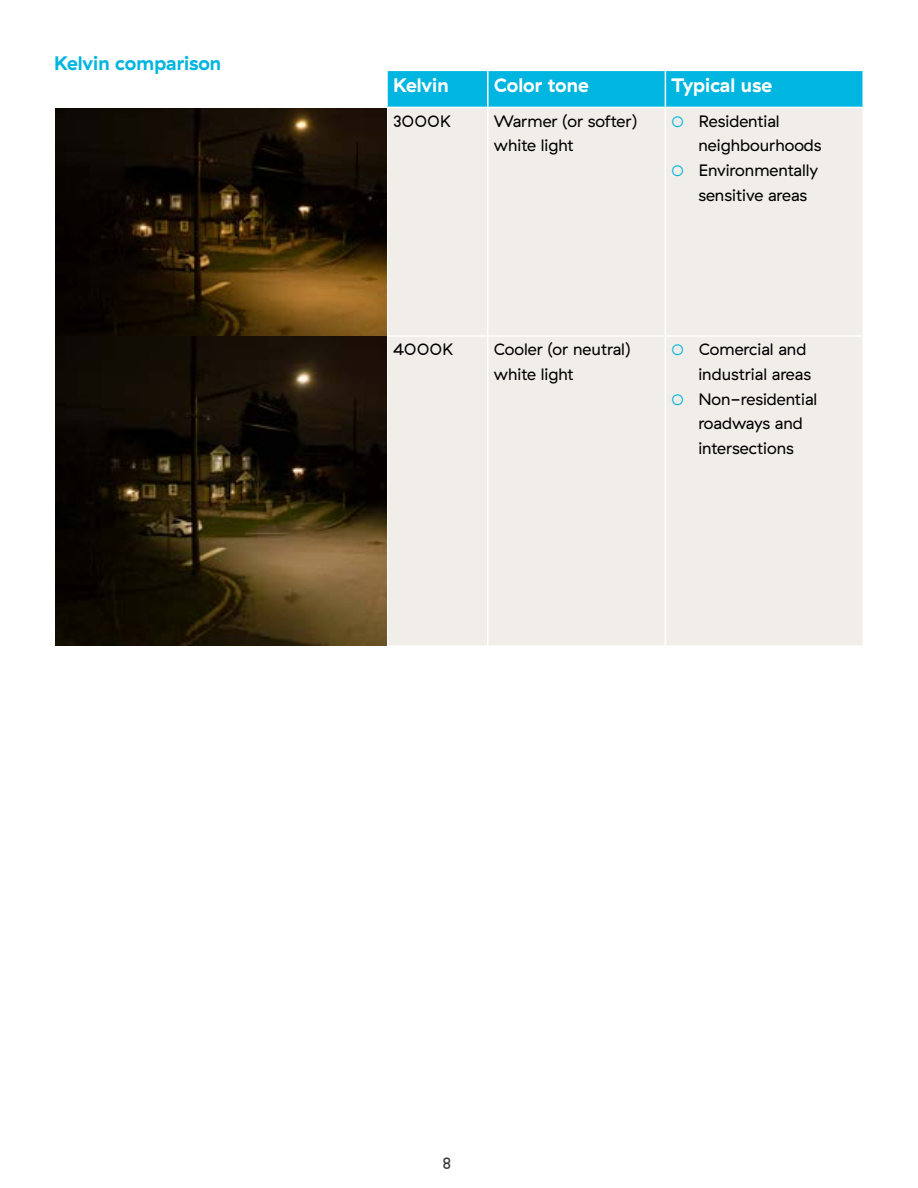
<style>
.page{position:relative;width:918px;height:1188px;background:#fff}
.page>*{position:absolute;margin:0;border:0;box-sizing:border-box;transform-origin:0 0}
.t1{font:700 19.5px "GT Haptik";color:#fff}
.t2{font:700 19.5px "GT Haptik";color:#00b5df}
.t3{font:16.5px/24.8px "GT Haptik";color:#000}
.t4{font:16.5px "GT Haptik";color:#3e3935}
.s1{font-size:15px;color:#00b5df}
</style>
<div class="page">
<div style="left:388px;top:71px;width:474px;height:36px;background:#00b5df"></div>
<div style="left:388px;top:108px;width:474px;height:537px;background:#f1ede9"></div>
<hr style="left:487px;top:71px;width:2px;height:36px;background:#fff">
<hr style="left:665px;top:71px;width:1px;height:36px;background:#fff">
<hr style="left:487px;top:108px;width:2px;height:227px;background:#fff">
<hr style="left:665px;top:108px;width:1px;height:227px;background:#fff">
<hr style="left:387px;top:335px;width:101px;height:2px;background:#fff">
<hr style="left:488px;top:335px;width:177px;height:2px;background:#fff">
<hr style="left:487px;top:337px;width:2px;height:308px;background:#fff">
<hr style="left:665px;top:335px;width:199px;height:2px;background:#fff">
<hr style="left:665px;top:337px;width:1px;height:308px;background:#fff">
<img style="left:56px;top:108px;width:330px;height:227px">
<img style="left:56px;top:337px;width:330px;height:308px">
<p class="t2" style="left:54px;top:51px;width:169px">Kelvin comparison</p>
<p class="t1" style="left:393px;top:73px;width:57px">Kelvin</p>
<p class="t1" style="left:494px;top:73px;width:97px">Color tone</p>
<p class="t1" style="left:671px;top:73px;width:102px">Typical use</p>
<p class="t3" style="left:393px;top:109px;width:59px">3000K</p>
<p class="t3" style="left:494px;top:109px;width:145px">Warmer (or softer) white light</p>
<p class="t3" style="left:698px;top:109px;width:125px;text-indent:-27px"><span class="s1">○</span> Residential neighbourhoods</p>
<p class="t3" style="left:698px;top:158px;width:121px;text-indent:-27px"><span class="s1">○</span> Environmentally sensitive areas</p>
<p class="t3" style="left:393px;top:337px;width:62px">4000K</p>
<p class="t3" style="left:494px;top:337px;width:138px">Cooler (or neutral) white light</p>
<p class="t3" style="left:671px;top:337px;width:141px;text-align:right"><span class="s1">○</span> Comercial and industrial areas</p>
<p class="t3" style="left:698px;top:387px;width:120px;text-indent:-27px"><span class="s1">○</span> Non-residential roadways and intersections</p>
<p class="t4" style="left:442px;top:1153px;width:10px">8</p>
</div>
